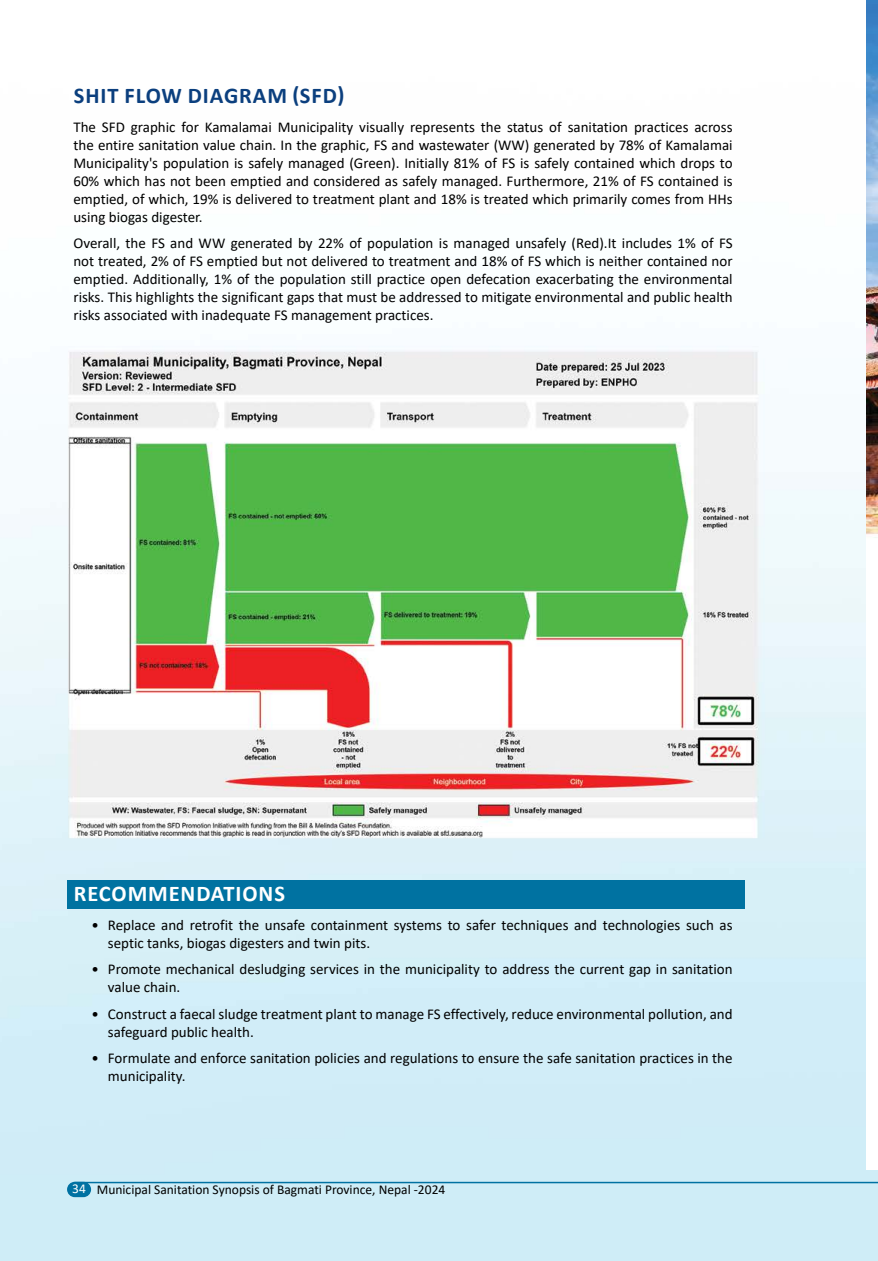
<style>
.page{position:relative;width:878px;height:1261px;background:#fff}
.page>*{position:absolute;margin:0;border:0;box-sizing:border-box;transform-origin:0 0}
.t1{font:700 22.5px "Calibri";letter-spacing:.04em;color:#0b3f7e}
.t2{font:700 22.5px "Calibri";letter-spacing:.04em;color:#fff}
.t3{font:15px/18px "Calibri";color:#000}
.t4{font:13.5px "Calibri";color:#000}
.s1{color:#fff}
</style>
<div class="page">
<img style="left:0;top:346px;width:878px;height:915px">
<div style="left:67px;top:880px;width:677px;height:29px;background:#0072a1"></div>
<img style="left:866px;top:0;width:12px;height:1169px">
<div style="left:67px;top:1181px;width:24px;height:16px;background:#0071a2;border-radius:8px"></div>
<hr style="left:74px;top:1181px;width:804px;height:2px;background:#0071a2">
<h1 class="t1" style="left:74px;top:80px;width:272px">SHIT FLOW DIAGRAM (SFD)</h1>
<p class="t3" style="left:73px;top:117px;width:661px;text-align:justify">The SFD graphic for Kamalamai Municipality visually represents the status of sanitation practices across the entire sanitation value chain. In the graphic, FS and wastewater (WW) generated by 78% of Kamalamai Municipality's population is safely managed (Green). Initially 81% of FS is safely contained which drops to 60% which has not been emptied and considered as safely managed. Furthermore, 21% of FS contained is emptied, of which, 19% is delivered to treatment plant and 18% is treated which primarily comes from HHs using biogas digester.</p>
<p class="t3" style="left:73px;top:234px;width:661px;text-align:justify">Overall, the FS and WW generated by 22% of population is managed unsafely (Red).It includes 1% of FS not treated, 2% of FS emptied but not delivered to treatment and 18% of FS which is neither contained nor emptied. Additionally, 1% of the population still practice open defecation exacerbating the environmental risks. This highlights the significant gaps that must be addressed to mitigate environmental and public health risks associated with inadequate FS management practices.</p>
<h1 class="t2" style="left:74px;top:877px;width:213px">RECOMMENDATIONS</h1>
<p class="t3" style="left:108px;top:915px;width:626px;text-indent:-16px">• Replace and retrofit the unsafe containment systems to safer techniques and technologies such as septic tanks, biogas digesters and twin pits.</p>
<p class="t3" style="left:108px;top:960px;width:626px;text-indent:-16px">• Promote mechanical desludging services in the municipality to address the current gap in sanitation value chain.</p>
<p class="t3" style="left:108px;top:1004px;width:626px;text-indent:-16px">• Construct a faecal sludge treatment plant to manage FS effectively, reduce environmental pollution, and safeguard public health.</p>
<p class="t3" style="left:108px;top:1049px;width:626px;text-indent:-16px">• Formulate and enforce sanitation policies and regulations to ensure the safe sanitation practices in the municipality.</p>
<p class="t4" style="left:72px;top:1180px;width:375px"><span class="s1">34</span> Municipal Sanitation Synopsis of Bagmati Province, Nepal -2024</p>
</div>
